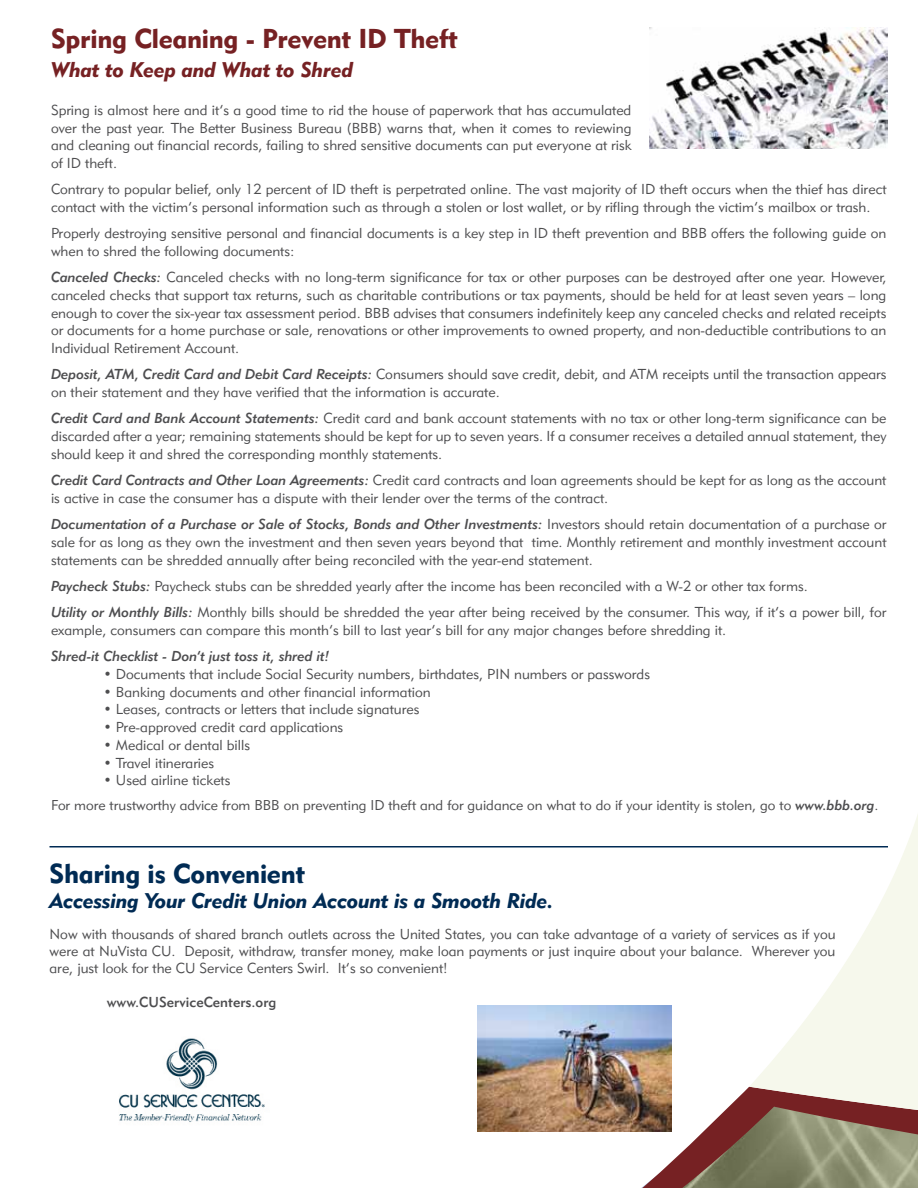
<style>
.page{position:relative;width:918px;height:1188px;background:#fff}
.page>*{position:absolute;margin:0;border:0;box-sizing:border-box;transform-origin:0 0}
.t1{font:27px "Geometric 415 BT Black A";letter-spacing:-.01em;color:#762123}
.t2{font:27px "Geometric 415 BT Black A";letter-spacing:-.01em;color:#002b54}
.t3{font:21px "Geometric 415 BT Black Italic A";letter-spacing:-.01em;color:#002b54}
.t4{font:21px "Geometric 415 BT Black Italic A";letter-spacing:-.01em;color:#762123}
.t5{font:14.25px/17.7px "Geometric 415 BT Lite A";color:#4d4d4f}
.t6{font:14.25px "Geometric 415 BT Medium Italic A";color:#4d4d4f}
.t7{font:14.25px "Geometric 415 BT Medium A";color:#4d4d4f}
.t8{font:14.1px "Geometric 415 BT Lite A";color:#4d4d4f}
.s1{font-family:"Geometric 415 BT Medium Italic A"}
.s2{font-family:"Geometric 415 BT Lite A"}
</style>
<div class="page">
<svg style="left:641px;top:1115px;width:277px;height:73px"></svg>
<svg style="left:749px;top:815px;width:169px;height:297px"></svg>
<img style="left:649px;top:27px;width:239px;height:121px">
<hr style="left:50px;top:846px;width:838px;height:2px;background:#002b54">
<img style="left:477px;top:1005px;width:195px;height:127px">
<img style="left:119px;top:1038px;width:146px;height:84px">
<h1 class="t1" style="left:51px;top:22px;width:408px">Spring Cleaning - Prevent ID Theft</h1>
<h2 class="t4" style="left:51px;top:57px;width:304px">What to Keep and What to Shred</h2>
<p class="t5" style="left:51px;top:101px;width:582px;text-align:justify">Spring is almost here and it’s a good time to rid the house of paperwork that has accumulated over the past year. The Better Business Bureau (BBB) warns that, when it comes to reviewing and cleaning out financial records, failing to shred sensitive documents can put everyone at risk of ID theft.</p>
<p class="t5" style="left:51px;top:180px;width:837px">Contrary to popular belief, only 12 percent of ID theft is perpetrated online. The vast majority of ID theft occurs when the thief has direct contact with the victim’s personal information such as through a stolen or lost wallet, or by rifling through the victim’s mailbox or trash.</p>
<p class="t5" style="left:51px;top:224px;width:837px">Properly destroying sensitive personal and financial documents is a key step in ID theft prevention and BBB offers the following guide on when to shred the following documents:</p>
<p class="t5" style="left:51px;top:268px;width:837px;text-align:justify"><span class="s1">Canceled Checks:</span> Canceled checks with no long-term significance for tax or other purposes can be destroyed after one year. However, canceled checks that support tax returns, such as charitable contributions or tax payments, should be held for at least seven years – long enough to cover the six-year tax assessment period. BBB advises that consumers indefinitely keep any canceled checks and related receipts or documents for a home purchase or sale, renovations or other improvements to owned property, and non-deductible contributions to an Individual Retirement Account.</p>
<p class="t5" style="left:51px;top:365px;width:837px"><span class="s1">Deposit, ATM, Credit Card and Debit Card Receipts:</span> Consumers should save credit, debit, and ATM receipts until the transaction appears on their statement and they have verified that the information is accurate.</p>
<p class="t5" style="left:51px;top:409px;width:837px;text-align:justify"><span class="s1">Credit Card and Bank Account Statements:</span> Credit card and bank account statements with no tax or other long-term significance can be discarded after a year; remaining statements should be kept for up to seven years. If a consumer receives a detailed annual statement, they should keep it and shred the corresponding monthly statements.</p>
<p class="t5" style="left:51px;top:471px;width:837px"><span class="s1">Credit Card Contracts and Other Loan Agreements:</span> Credit card contracts and loan agreements should be kept for as long as the account is active in case the consumer has a dispute with their lender over the terms of the contract.</p>
<p class="t6" style="left:51px;top:516px;width:837px">Documentation of a Purchase or Sale of Stocks, Bonds and Other Investments: <span class="s2">Investors should retain documentation of a purchase or</span></p>
<p class="t5" style="left:51px;top:533px;width:837px">sale for as long as they own the investment and then seven years beyond that time. Monthly retirement and monthly investment account statements can be shredded annually after being reconciled with the year-end statement.</p>
<p class="t5" style="left:51px;top:573px;width:837px;line-height:26.4px"><span class="s1">Paycheck Stubs:</span> Paycheck stubs can be shredded yearly after the income has been reconciled with a W-2 or other tax forms.<br><span class="s1">Utility or Monthly Bills:</span> Monthly bills should be shredded the year after being received by the consumer. This way, if it’s a power bill, for</p>
<p class="t5" style="left:51px;top:621px;width:677px">example, consumers can compare this month’s bill to last year’s bill for any major changes before shredding it.</p>
<p class="t6" style="left:51px;top:648px;width:280px">Shred-it Checklist - Don’t just toss it, shred it!</p>
<p class="t5" style="left:103px;top:665px;width:548px">• Documents that include Social Security numbers, birthdates, PIN numbers or passwords</p>
<p class="t5" style="left:103px;top:683px;width:329px">• Banking documents and other financial information</p>
<p class="t5" style="left:103px;top:700px;width:317px">• Leases, contracts or letters that include signatures</p>
<p class="t5" style="left:103px;top:718px;width:241px">• Pre-approved credit card applications</p>
<p class="t5" style="left:103px;top:736px;width:148px">• Medical or dental bills</p>
<p class="t5" style="left:103px;top:754px;width:112px">• Travel itineraries</p>
<p class="t5" style="left:103px;top:771px;width:128px">• Used airline tickets</p>
<p class="t8" style="left:51px;top:796px;width:829px">For more trustworthy advice from BBB on preventing ID theft and for guidance on what to do if your identity is stolen, go to <span class="s1">www.bbb.org</span>.</p>
<h1 class="t2" style="left:50px;top:857px;width:257px">Sharing is Convenient</h1>
<h2 class="t3" style="left:50px;top:888px;width:505px">Accessing Your Credit Union Account is a Smooth Ride.</h2>
<p class="t5" style="left:50px;top:925px;width:788px;line-height:17.1px;text-align:justify">Now with thousands of shared branch outlets across the United States, you can take advantage of a variety of services as if you were at NuVista CU. Deposit, withdraw, transfer money, make loan payments or just inquire about your balance. Wherever you are, just look for the CU Service Centers Swirl. It’s so convenient!</p>
<p class="t7" style="left:107px;top:994px;width:171px">www.CUServiceCenters.org</p>
</div>
